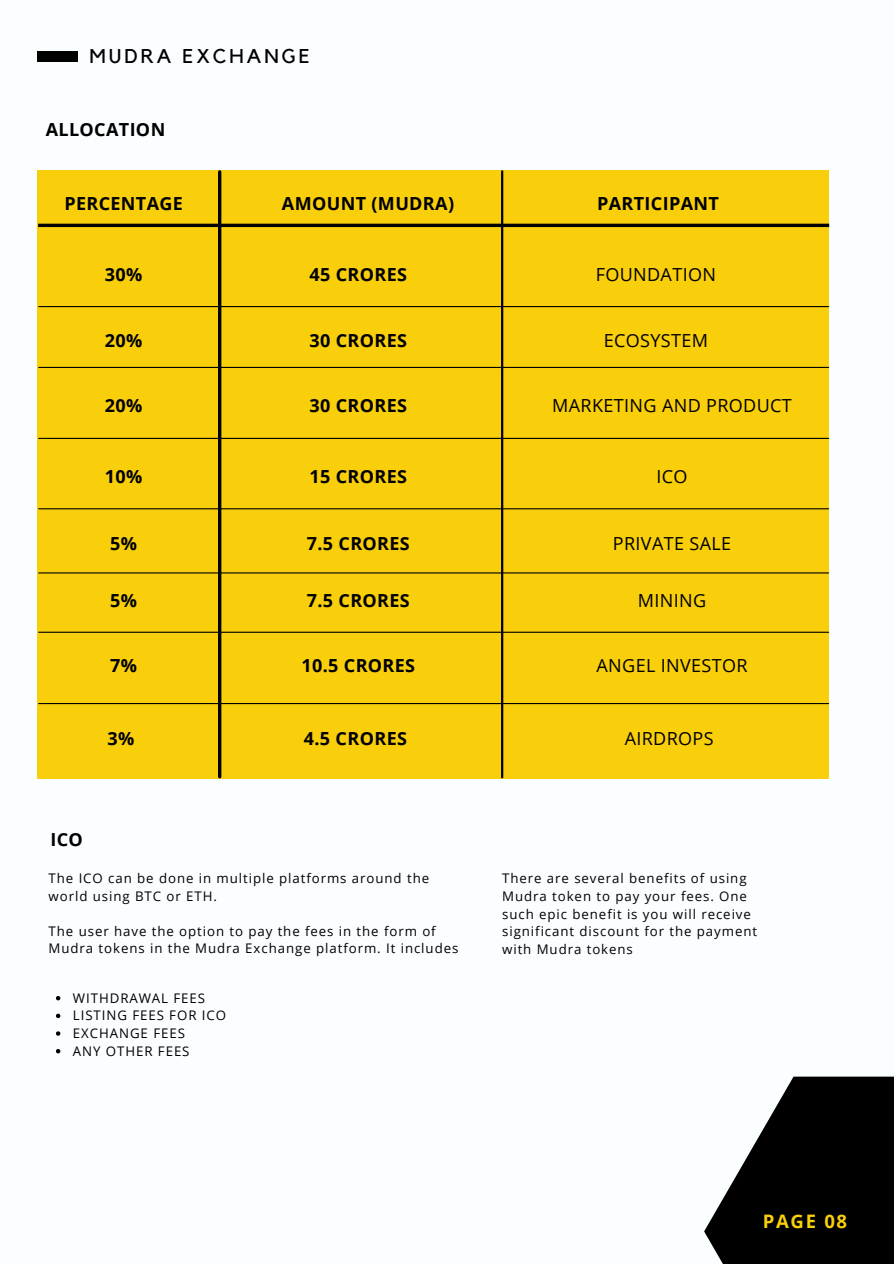
<style>
.page{position:relative;width:894px;height:1264px;background:#fff}
.page>*{position:absolute;margin:0;border:0;box-sizing:border-box;transform-origin:0 0}
.t1{font:19.8px "Kollektif";letter-spacing:.15em;color:#000}
.t2{font:700 18.6px "Open Sans";letter-spacing:.09em;color:#f9ce0b}
.t3{font:700 18px "Open Sans";letter-spacing:.02em;color:#000}
.t4{font:18px "Open Sans";letter-spacing:.02em;color:#000}
.t5{font:13.2px/17.7px "Open Sans";letter-spacing:.07em;color:#000}
</style>
<div class="page">
<div style="left:0;top:0;width:893px;height:1263px;background:#fafeff"></div>
<div style="left:38px;top:170px;width:790px;height:608px;background:#f9ce0b"></div>
<svg style="left:704px;top:1076px;width:189px;height:187px;fill:#000"></svg>
<hr style="left:218px;top:172px;width:3px;height:604px;background:#000">
<hr style="left:501px;top:171px;width:2px;height:606px;background:#000">
<hr style="left:38px;top:224px;width:791px;height:3px;background:#000">
<hr style="left:39px;top:306px;width:789px;height:1px;background:#000">
<hr style="left:39px;top:367px;width:789px;height:1px;background:#000">
<hr style="left:39px;top:438px;width:789px;height:1px;background:#000">
<hr style="left:39px;top:508px;width:789px;height:1px;background:#000">
<hr style="left:39px;top:572px;width:789px;height:1px;background:#000">
<hr style="left:39px;top:631px;width:789px;height:2px;background:#000">
<hr style="left:39px;top:703px;width:789px;height:1px;background:#000">
<div style="left:38px;top:52px;width:40px;height:10px;background:#010100"></div>
<svg style="left:56px;top:996px;width:4px;height:4px"></svg>
<svg style="left:56px;top:1013px;width:4px;height:5px"></svg>
<svg style="left:56px;top:1031px;width:4px;height:4px"></svg>
<svg style="left:56px;top:1049px;width:4px;height:4px"></svg>
<p class="t1" style="left:89px;top:47px;width:222px">MUDRA EXCHANGE</p>
<p class="t3" style="left:46px;top:117px;width:121px">ALLOCATION</p>
<p class="t3" style="left:64px;top:191px;width:120px">PERCENTAGE</p>
<p class="t3" style="left:282px;top:191px;width:174px">AMOUNT (MUDRA)</p>
<p class="t3" style="left:597px;top:191px;width:123px">PARTICIPANT</p>
<p class="t3" style="left:105px;top:262px;width:39px">30%</p>
<p class="t3" style="left:309px;top:262px;width:99px">45 CRORES</p>
<p class="t4" style="left:595px;top:262px;width:122px">FOUNDATION</p>
<p class="t3" style="left:105px;top:327px;width:39px">20%</p>
<p class="t3" style="left:309px;top:327px;width:99px">30 CRORES</p>
<p class="t4" style="left:603px;top:327px;width:106px">ECOSYSTEM</p>
<p class="t3" style="left:105px;top:392px;width:39px">20%</p>
<p class="t3" style="left:309px;top:392px;width:99px">30 CRORES</p>
<p class="t4" style="left:552px;top:392px;width:241px">MARKETING AND PRODUCT</p>
<p class="t3" style="left:105px;top:464px;width:39px">10%</p>
<p class="t3" style="left:309px;top:464px;width:99px">15 CRORES</p>
<p class="t4" style="left:656px;top:464px;width:33px">ICO</p>
<p class="t3" style="left:110px;top:530px;width:28px">5%</p>
<p class="t3" style="left:307px;top:530px;width:105px">7.5 CRORES</p>
<p class="t4" style="left:612px;top:530px;width:120px">PRIVATE SALE</p>
<p class="t3" style="left:110px;top:588px;width:28px">5%</p>
<p class="t3" style="left:307px;top:588px;width:105px">7.5 CRORES</p>
<p class="t4" style="left:637px;top:588px;width:70px">MINING</p>
<p class="t3" style="left:110px;top:652px;width:28px">7%</p>
<p class="t3" style="left:301px;top:652px;width:115px">10.5 CRORES</p>
<p class="t4" style="left:596px;top:652px;width:152px">ANGEL INVESTOR</p>
<p class="t3" style="left:107px;top:726px;width:28px">3%</p>
<p class="t3" style="left:304px;top:726px;width:105px">4.5 CRORES</p>
<p class="t4" style="left:624px;top:726px;width:90px">AIRDROPS</p>
<p class="t3" style="left:50px;top:827px;width:34px">ICO</p>
<p class="t5" style="left:49px;top:869px;width:382px">The ICO can be done in multiple platforms around the world using BTC or ETH.</p>
<p class="t5" style="left:49px;top:921px;width:411px">The user have the option to pay the fees in the form of<br>Mudra tokens in the Mudra Exchange platform. It includes</p>
<p class="t5" style="left:502px;top:869px;width:256px">There are several benefits of using<br>Mudra token to pay your fees. One such epic benefit is you will receive significant discount for the payment with Mudra tokens</p>
<p class="t5" style="left:73px;top:988px;width:134px">WITHDRAWAL FEES</p>
<p class="t5" style="left:73px;top:1006px;width:154px">LISTING FEES FOR ICO</p>
<p class="t5" style="left:73px;top:1023px;width:113px">EXCHANGE FEES</p>
<p class="t5" style="left:73px;top:1041px;width:118px">ANY OTHER FEES</p>
<p class="t2" style="left:762px;top:1208px;width:86px">PAGE 08</p>
</div>
